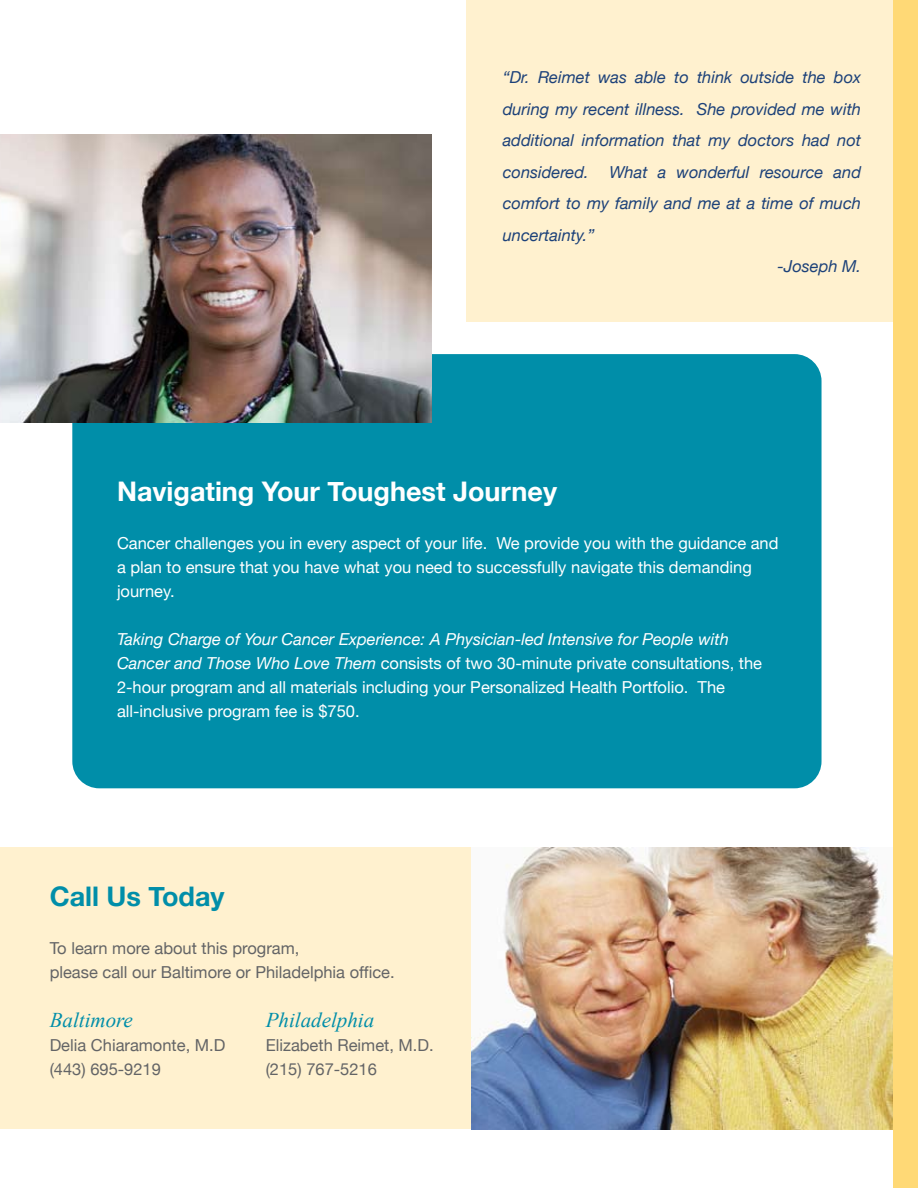
<style>
.page{position:relative;width:918px;height:1188px;background:#fff}
.page>*{position:absolute;margin:0;border:0;box-sizing:border-box;transform-origin:0 0}
.t1{font:700 27px "Helvetica Neue";color:#fff}
.t2{font:700 27px "Helvetica Neue";color:#008ea9}
.t3{font:italic 21px "Times New Roman";color:#008ea9}
.t4{font:16.5px/24px "Helvetica Neue";color:#fff}
.t5{font:italic 16.5px "Helvetica Neue";color:#1c4179}
.t6{font:16.5px/24px "Helvetica Neue";color:#636466}
.s1{font-style:italic}
</style>
<div class="page">
<div style="left:72px;top:354px;width:750px;height:434px;background:#008ea9;border-radius:27px"></div>
<div style="left:466px;top:0;width:430px;height:322px;background:#fff1cf"></div>
<div style="left:0;top:847px;width:898px;height:282px;background:#fff1cf"></div>
<img style="left:471px;top:847px;width:422px;height:282px">
<img style="left:0;top:134px;width:432px;height:288px">
<div style="left:893px;top:0;width:25px;height:1188px;background:#ffd976"></div>
<p class="t5" style="left:503px;top:67px;width:360px">“Dr. Reimet was able to think outside the box</p>
<p class="t5" style="left:503px;top:99px;width:360px">during my recent illness. She provided me with</p>
<p class="t5" style="left:503px;top:130px;width:360px">additional information that my doctors had not</p>
<p class="t5" style="left:503px;top:162px;width:360px">considered. What a wonderful resource and</p>
<p class="t5" style="left:503px;top:193px;width:360px">comfort to my family and me at a time of much</p>
<p class="t5" style="left:503px;top:225px;width:93px">uncertainty.”</p>
<p class="t5" style="left:777px;top:256px;width:85px">-Joseph M.</p>
<h1 class="t1" style="left:117px;top:474px;width:442px">Navigating Your Toughest Journey</h1>
<p class="t4" style="left:117px;top:530px;width:663px">Cancer challenges you in every aspect of your life. We provide you with the guidance and a plan to ensure that you have what you need to successfully navigate this demanding journey.</p>
<p class="t4" style="left:117px;top:626px;width:647px"><span class="s1">Taking Charge of Your Cancer Experience: A Physician-led Intensive for People with Cancer and Those Who Love Them</span> consists of two 30-minute private consultations, the 2-hour program and all materials including your Personalized Health Portfolio. The all-inclusive program fee is $750.</p>
<h1 class="t2" style="left:50px;top:879px;width:176px">Call Us Today</h1>
<p class="t6" style="left:50px;top:936px;width:346px">To learn more about this program,<br>please call our Baltimore or Philadelphia office.</p>
<p class="t3" style="left:50px;top:1008px;width:85px">Baltimore</p>
<p class="t3" style="left:266px;top:1008px;width:110px">Philadelphia</p>
<p class="t6" style="left:50px;top:1033px;width:177px">Delia Chiaramonte, M.D</p>
<p class="t6" style="left:266px;top:1033px;width:170px">Elizabeth Reimet, M.D.</p>
<p class="t6" style="left:50px;top:1057px;width:113px">(443) 695-9219</p>
<p class="t6" style="left:266px;top:1057px;width:113px">(215) 767-5216</p>
</div>
